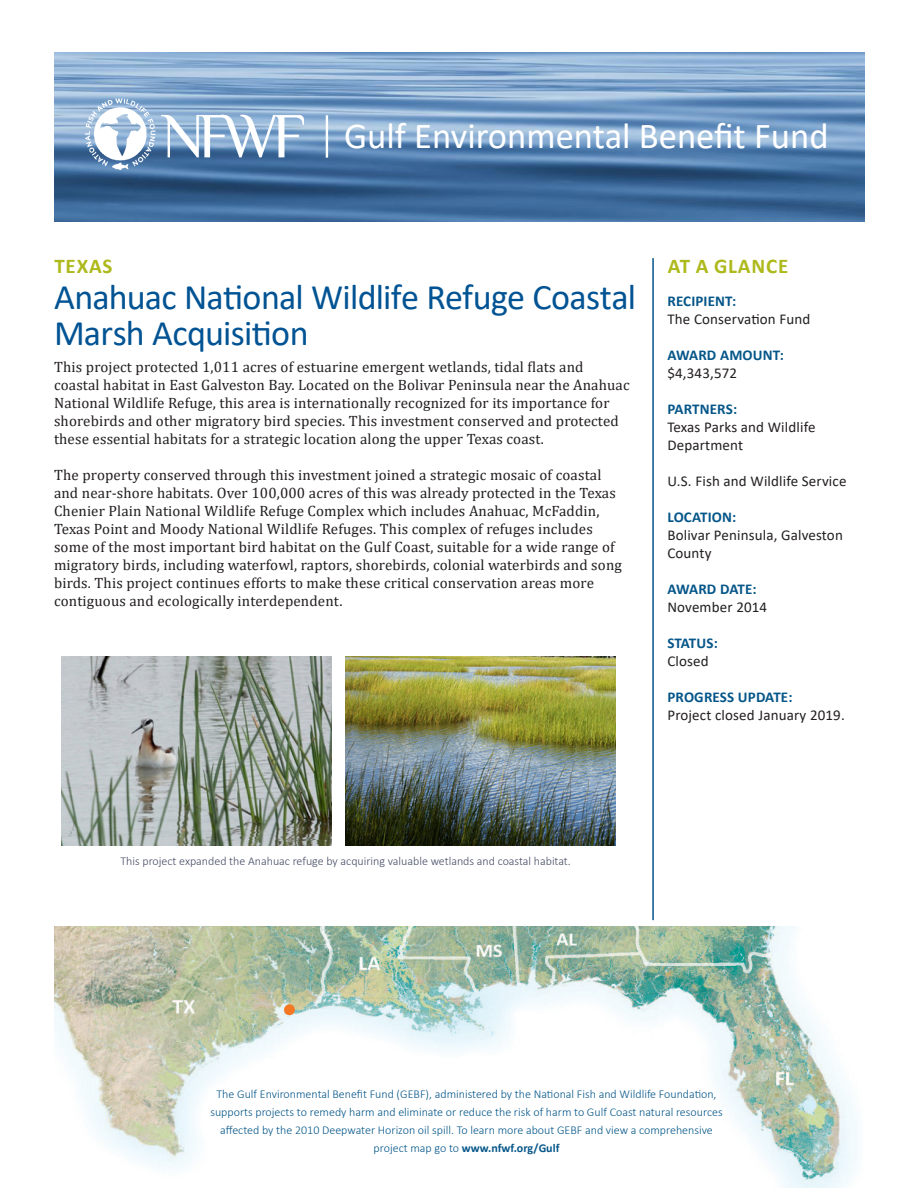
<style>
.page{position:relative;width:918px;height:1188px;background:#fff}
.page>*{position:absolute;margin:0;border:0;box-sizing:border-box;transform-origin:0 0}
.t1{font:36.6px "Calibri";color:#fff}
.t2{font:36px/36px "Calibri";letter-spacing:-.02em;color:#015393}
.t3{font:700 21px "Calibri";letter-spacing:.04em;color:#aeb91c}
.t4{font:15px/18px "Cambria";letter-spacing:.01em;color:#231f20}
.t5{font:15px/18px "Calibri";letter-spacing:.01em;color:#231f20}
.t6{font:700 15px "Calibri";letter-spacing:.01em;color:#055689}
.t7{font:700 15px "Calibri";letter-spacing:-.015em;color:#055689}
.t8{font:300 12px/18px "Calibri";color:#055689;text-align:center}
.t9{font:300 12px "Calibri";color:#454c65}
.s1{font-weight:700}
</style>
<div class="page">
<img style="left:54px;top:927px;width:803px;height:261px">
<hr style="left:652px;top:258px;width:2px;height:662px;background:#055689">
<img style="left:54px;top:53px;width:810px;height:168px">
<img style="left:86px;top:99px;width:217px;height:71px">
<hr style="left:326px;top:115px;width:2px;height:43px;background:#fff">
<div style="left:284px;top:1004px;width:11px;height:11px;background:#f47721;border-radius:50%"></div>
<img style="left:62px;top:657px;width:270px;height:189px">
<img style="left:346px;top:657px;width:270px;height:189px">
<p class="t1" style="left:344px;top:110px;width:486px">Gulf Environmental Benefit Fund</p>
<p class="t3" style="left:54px;top:251px;width:60px">TEXAS</p>
<p class="t3" style="left:668px;top:251px;width:122px">AT A GLANCE</p>
<p class="t6" style="left:667px;top:290px;width:70px">RECIPIENT:</p>
<p class="t5" style="left:667px;top:310px;width:145px">The Conservation Fund</p>
<p class="t6" style="left:667px;top:344px;width:118px">AWARD AMOUNT:</p>
<p class="t5" style="left:667px;top:364px;width:71px">$4,343,572</p>
<p class="t6" style="left:667px;top:398px;width:71px">PARTNERS:</p>
<p class="t5" style="left:667px;top:418px;width:150px">Texas Parks and Wildlife<br>Department</p>
<p class="t5" style="left:667px;top:472px;width:181px">U.S. Fish and Wildlife Service</p>
<p class="t6" style="left:667px;top:506px;width:70px">LOCATION:</p>
<p class="t5" style="left:667px;top:526px;width:177px">Bolivar Peninsula, Galveston<br>County</p>
<p class="t7" style="left:667px;top:578px;width:91px">AWARD DATE:</p>
<p class="t5" style="left:667px;top:598px;width:101px">November 2014</p>
<p class="t6" style="left:667px;top:632px;width:52px">STATUS:</p>
<p class="t5" style="left:667px;top:652px;width:43px">Closed</p>
<p class="t6" style="left:667px;top:686px;width:127px">PROGRESS UPDATE:</p>
<p class="t5" style="left:667px;top:706px;width:179px">Project closed January 2019.</p>
<p class="t2" style="left:54px;top:278px;width:584px">Anahuac National Wildlife Refuge Coastal<br>Marsh Acquisition</p>
<p class="t4" style="left:54px;top:358px;width:577px">This project protected 1,011 acres of estuarine emergent wetlands, tidal flats and coastal habitat in East Galveston Bay. Located on the Bolivar Peninsula near the Anahuac National Wildlife Refuge, this area is internationally recognized for its importance for shorebirds and other migratory bird species. This investment conserved and protected these essential habitats for a strategic location along the upper Texas coast.</p>
<p class="t4" style="left:54px;top:466px;width:569px">The property conserved through this investment joined a strategic mosaic of coastal and near-shore habitats. Over 100,000 acres of this was already protected in the Texas Chenier Plain National Wildlife Refuge Complex which includes Anahuac, McFaddin, Texas Point and Moody National Wildlife Refuges. This complex of refuges includes some of the most important bird habitat on the Gulf Coast, suitable for a wide range of migratory birds, including waterfowl, raptors, shorebirds, colonial waterbirds and song birds. This project continues efforts to make these critical conservation areas more contiguous and ecologically interdependent.</p>
<p class="t9" style="left:120px;top:853px;width:452px">This project expanded the Anahuac refuge by acquiring valuable wetlands and coastal habitat.</p>
<p class="t8" style="left:210px;top:1085px;width:514px">The Gulf Environmental Benefit Fund (GEBF), administered by the National Fish and Wildlife Foundation, supports projects to remedy harm and eliminate or reduce the risk of harm to Gulf Coast natural resources affected by the 2010 Deepwater Horizon oil spill. To learn more about GEBF and view a comprehensive project map go to <span class="s1">www.nfwf.org/Gulf</span></p>
</div>
